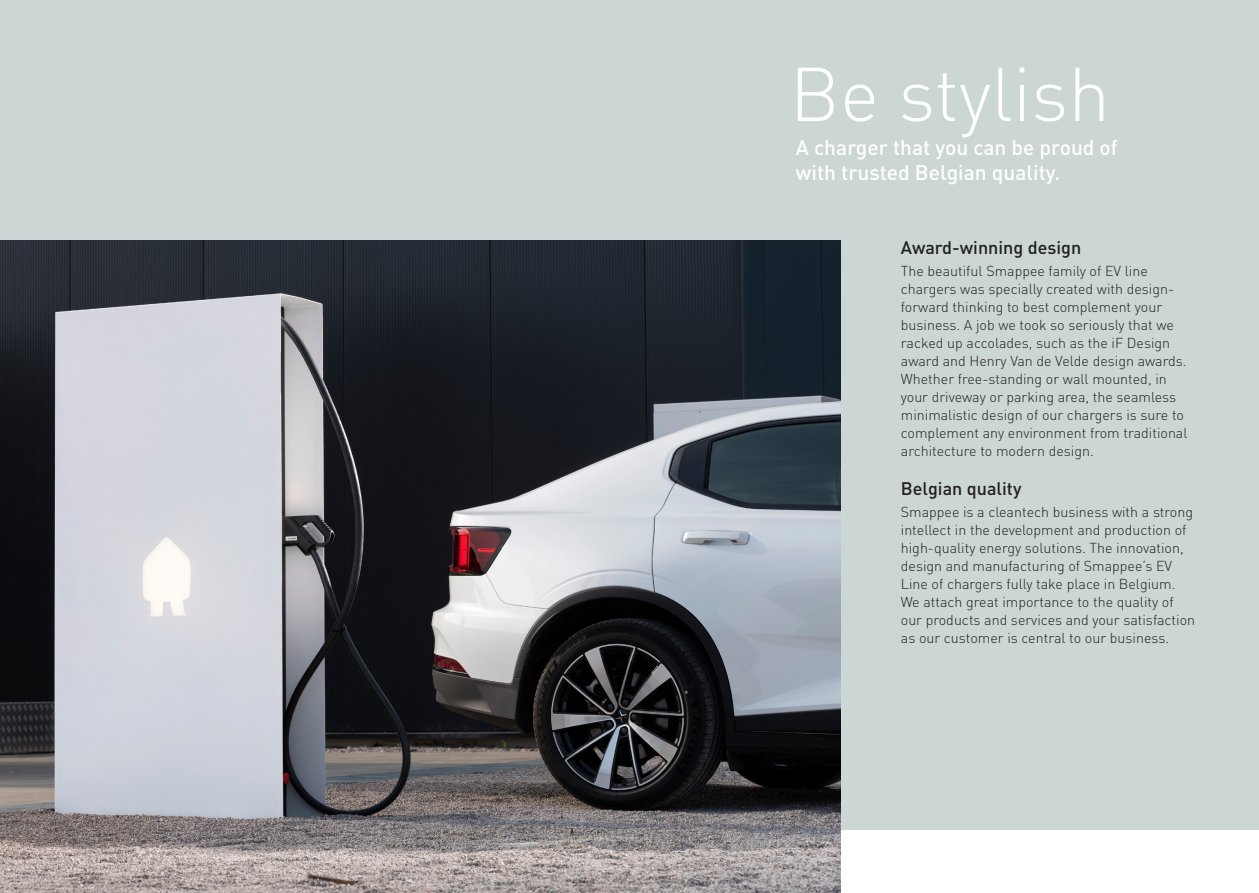
<style>
.page{position:relative;width:1259px;height:893px;background:#fff}
.page>*{position:absolute;margin:0;border:0;box-sizing:border-box;transform-origin:0 0}
.t1{font:300 75px "DIN Pro";color:#fff}
.t2{font:500 21px/25.2px "DIN Pro";color:#fff}
.t3{font:500 18px "DIN Pro";color:#231f20}
.t4{font:300 14.25px/18px "DIN Pro";color:#231f20}
</style>
<div class="page">
<div style="left:0;top:0;width:1259px;height:829px;background:#cbd6d5"></div>
<img style="left:0;top:240px;width:840px;height:653px">
<p class="t1" style="left:789px;top:43px;width:322px">Be stylish</p>
<p class="t2" style="left:796px;top:134px;width:323px">A charger that you can be proud of with trusted Belgian quality.</p>
<p class="t3" style="left:901px;top:235px;width:182px">Award-winning design</p>
<p class="t4" style="left:901px;top:261px;width:288px">The beautiful Smappee family of EV line chargers was specially created with design&shy;forward thinking to best complement your business. A job we took so seriously that we racked up accolades, such as the iF Design award and Henry Van de Velde design awards.<br>Whether free-standing or wall mounted, in your driveway or parking area, the seamless minimalistic design of our chargers is sure to complement any environment from traditional architecture to modern design.</p>
<p class="t3" style="left:901px;top:476px;width:122px">Belgian quality</p>
<p class="t4" style="left:901px;top:502px;width:296px">Smappee is a cleantech business with a strong intellect in the development and production of high-quality energy solutions. The innovation, design and manufacturing of Smappee’s EV Line of chargers fully take place in Belgium.<br>We attach great importance to the quality of our products and services and your satisfaction as our customer is central to our business.</p>
</div>
